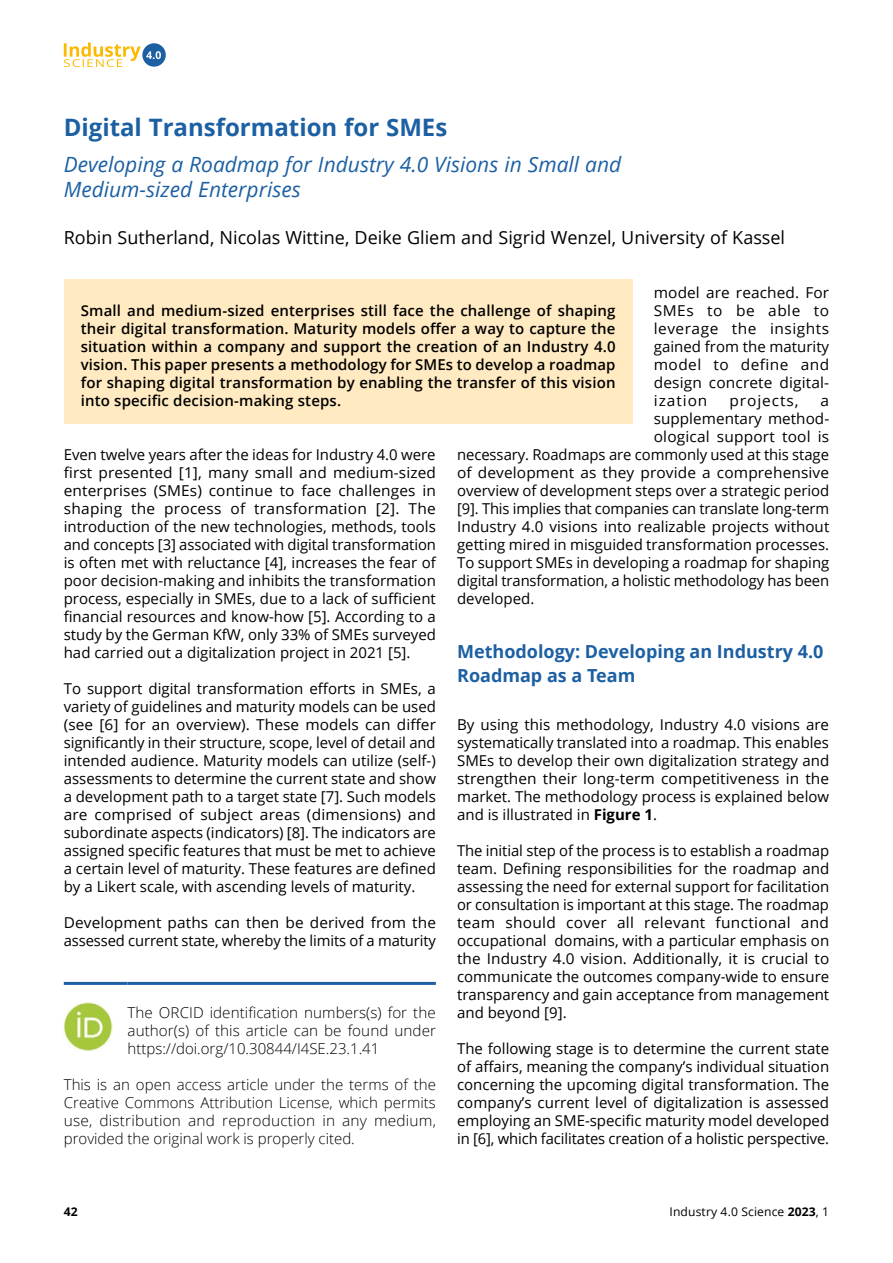
<style>
.page{position:relative;width:893px;height:1263px;background:#fff}
.page>*{position:absolute;margin:0;border:0;box-sizing:border-box;transform-origin:0 0}
.t1{font:700 24px "Open Sans";color:#1c60a3}
.t2{font:italic 21px/25.5px "Open Sans";color:#1c60a3}
.t3{font:18px "Open Sans";color:#000}
.t4{font:700 18px/24px "Open Sans";color:#1c60a3}
.t5{font:15px/18px "Open Sans";color:#000;text-align:justify}
.t6{font:600 15px/18px "Open Sans";letter-spacing:.01em;color:#000;text-align:justify}
.t7{font:300 15px/18px "Open Sans";color:#000;text-align:justify}
.t8{font:15px "Open Sans";letter-spacing:.06em;color:#000}
.t9{font:12px "Open Sans";letter-spacing:.01em;color:#000}
.t10{font:700 12px "Open Sans";color:#000}
.s1{font-weight:700}
</style>
<div class="page">
<svg style="left:142px;top:43px;width:24px;height:24px"></svg>
<svg style="left:64px;top:43px;width:97px;height:24px"></svg>
<hr style="left:64px;top:982px;width:64px;height:3px;background:#1c60a3">
<hr style="left:128px;top:982px;width:308px;height:3px;background:#1c60a3">
<img style="left:64px;top:1002px;width:49px;height:49px">
<div style="left:64px;top:280px;width:568px;height:144px;background:#ffeac1"></div>
<h1 class="t1" style="left:64px;top:110px;width:385px">Digital Transformation for SMEs</h1>
<h2 class="t2" style="left:64px;top:151px;width:559px">Developing a Roadmap for Industry 4.0 Visions in Small and<br>Medium-sized Enterprises</h2>
<p class="t3" style="left:64px;top:225px;width:723px">Robin Sutherland, Nicolas Wittine, Deike Gliem and Sigrid Wenzel, University of Kassel</p>
<p class="t5" style="left:654px;top:283px;width:177px">model are reached. For SMEs to be able to leverage the insights gained from the maturity model to define and design concrete digital&shy;ization</p>
<p class="t6" style="left:81px;top:301px;width:536px">Small and medium-sized enterprises still face the challenge of shaping their digital transformation. Maturity models offer a way to capture the situation within a company and support the creation of an Industry 4.0 vision. This paper presents a methodology for SMEs to develop a roadmap for shaping digital transformation by enabling the transfer of this vision into specific decision-making steps.</p>
<p class="t8" style="left:729px;top:390px;width:71px">projects,</p>
<p class="t5" style="left:821px;top:391px;width:10px">a</p>
<p class="t5" style="left:654px;top:409px;width:176px">supplementary method-</p>
<p class="t5" style="left:654px;top:427px;width:177px">ological support tool is</p>
<p class="t5" style="left:457px;top:445px;width:373px">necessary. Roadmaps are commonly used at this stage</p>
<p class="t5" style="left:457px;top:463px;width:373px">of development as they provide a comprehensive</p>
<p class="t5" style="left:457px;top:481px;width:374px">overview of development steps over a strategic period</p>
<p class="t5" style="left:457px;top:499px;width:374px">[9]. This implies that companies can translate long-term</p>
<p class="t5" style="left:457px;top:517px;width:374px">Industry 4.0 visions into realizable projects without</p>
<p class="t5" style="left:457px;top:535px;width:373px">getting mired in misguided transformation processes.</p>
<p class="t5" style="left:457px;top:553px;width:374px">To support SMEs in developing a roadmap for shaping</p>
<p class="t5" style="left:457px;top:571px;width:373px">digital transformation, a holistic methodology has been</p>
<p class="t5" style="left:457px;top:589px;width:79px">developed.</p>
<p class="t4" style="left:457px;top:639px;width:368px">Methodology: Developing an Industry 4.0<br>Roadmap as a Team</p>
<p class="t5" style="left:457px;top:715px;width:374px">By using this methodology, Industry 4.0 visions are systematically translated into a roadmap. This enables SMEs to develop their own digitalization strategy and strengthen their long-term competitiveness in the market. The methodology process is explained below and is illustrated in <span class="s1">Figure 1</span>.</p>
<p class="t5" style="left:457px;top:841px;width:374px">The initial step of the process is to establish a roadmap team. Defining responsibilities for the roadmap and assessing the need for external support for facilitation or consultation is important at this stage. The roadmap team should cover all relevant functional and occupational domains, with a particular emphasis on the Industry 4.0 vision. Additionally, it is crucial to communicate the outcomes company-wide to ensure transparency and gain acceptance from management and beyond [9].</p>
<p class="t5" style="left:457px;top:1039px;width:374px">The following stage is to determine the current state of affairs, meaning the company’s individual situation concerning the upcoming digital transformation. The company’s current level of digitalization is assessed employing an SME-specific maturity model developed in [6], which facilitates creation of a holistic perspective.</p>
<p class="t5" style="left:64px;top:445px;width:374px">Even twelve years after the ideas for Industry 4.0 were first presented [1], many small and medium-sized enterprises (SMEs) continue to face challenges in shaping the process of transformation [2]. The introduction of the new technologies, methods, tools and concepts [3] associated with digital transformation is often met with reluctance [4], increases the fear of poor decision-making and inhibits the transformation process, especially in SMEs, due to a lack of sufficient financial resources and know-how [5]. According to a study by the German KfW, only 33% of SMEs surveyed had carried out a digitalization project in 2021 [5].</p>
<p class="t5" style="left:64px;top:679px;width:374px">To support digital transformation efforts in SMEs, a variety of guidelines and maturity models can be used (see [6] for an overview). These models can differ significantly in their structure, scope, level of detail and intended audience. Maturity models can utilize (self-) assessments to determine the current state and show a development path to a target state [7]. Such models are comprised of subject areas (dimensions) and subordinate aspects (indicators) [8]. The indicators are assigned specific features that must be met to achieve a certain level of maturity. These features are defined by a Likert scale, with ascending levels of maturity.</p>
<p class="t5" style="left:64px;top:913px;width:374px">Development paths can then be derived from the assessed current state, whereby the limits of a maturity</p>
<p class="t7" style="left:128px;top:1003px;width:310px">The ORCID identification numbers(s) for the author(s) of this article can be found under https://doi.org/10.30844/I4SE.23.1.41</p>
<p class="t7" style="left:64px;top:1075px;width:374px">This is an open access article under the terms of the Creative Commons Attribution License, which permits use, distribution and reproduction in any medium, provided the original work is properly cited.</p>
<p class="t10" style="left:64px;top:1203px;width:15px">42</p>
<p class="t9" style="left:670px;top:1204px;width:161px">Industry 4.0 Science <span class="s1">2023</span>, 1</p>
</div>
